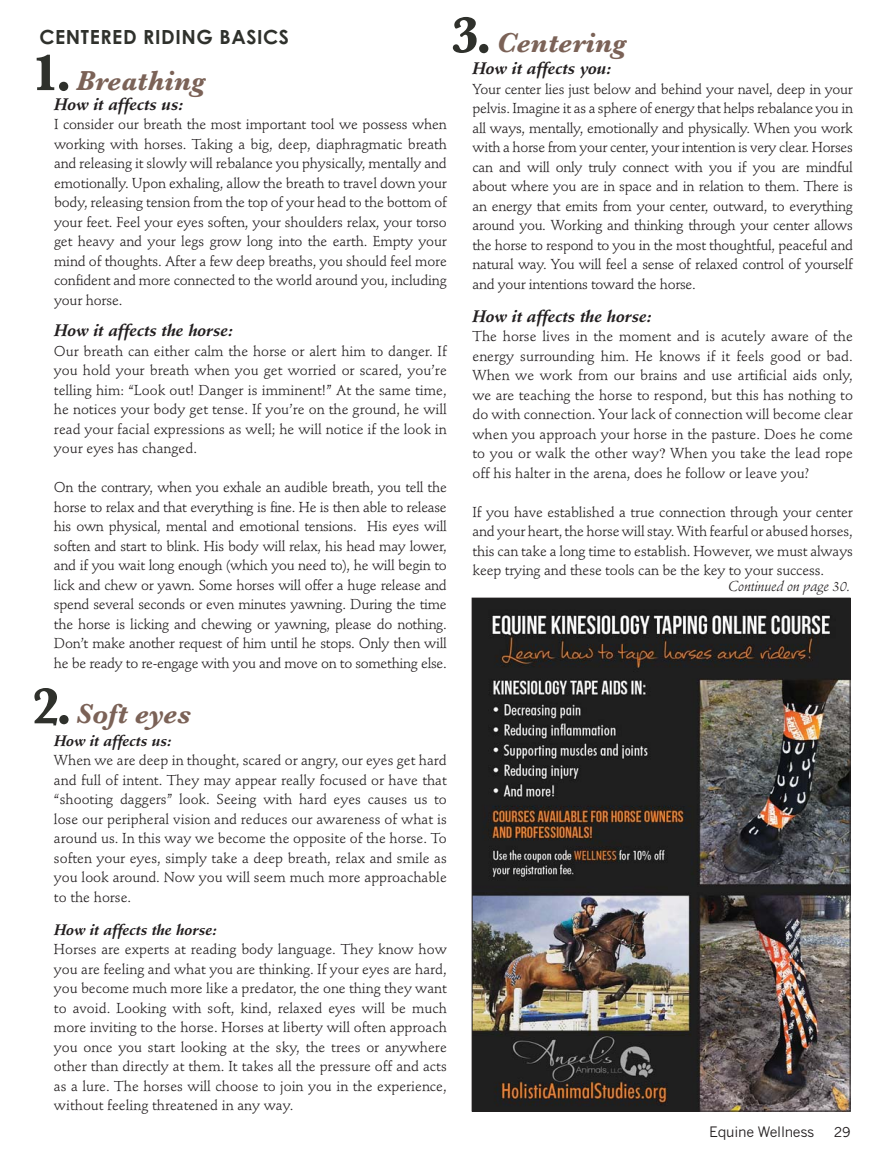
<style>
.page{position:relative;width:891px;height:1161px;background:#fff}
.page>*{position:absolute;margin:0;border:0;box-sizing:border-box;transform-origin:0 0}
.t1{font:700 52.5px "Baskerville";color:#2f312c}
.t2{font:italic 700 28.5px "Baskerville";color:#7b6257}
.t3{font:700 19.5px "Century Gothic";letter-spacing:.03em;color:#2f312c}
.t4{font:italic 700 16.5px "Stempel Schneidler";color:#231f20}
.t5{font:italic 700 15px "Stempel Schneidler";color:#231f20}
.t6{font:14.25px/19.5px "Stempel Schneidler";letter-spacing:-.005em;color:#231f20;text-align:justify}
.t7{font:italic 14.25px "Stempel Schneidler";letter-spacing:-.01em;color:#231f20}
.t8{font:14.25px "News Gothic";letter-spacing:-.02em;color:#231f20}
.t9{font:13.5px "News Gothic";color:#231f20}
.s1{font-style:normal;font-size:52.5px;color:#2f312c}
.s2{font-family:"Times"}
.s3{font-family:"Goudy Old Style T"}
</style>
<div class="page">
<img style="left:474px;top:600px;width:374px;height:510px">
<p class="t2" style="left:451px;top:25px;width:177px"><span class="s1">3.</span>Centering</p>
<p class="t3" style="left:39px;top:26px;width:251px">CENTERED RIDING BASICS</p>
<p class="t1" style="left:31px;top:41px;width:43px">1.</p>
<p class="t4" style="left:472px;top:62px;width:140px">How it affects you:</p>
<p class="t6" style="left:472px;top:81px;width:382px">Your center lies just below and behind your navel, deep in your pelvis. Imagine it as a sphere of energy that helps rebalance you in all ways, mentally, emotionally and physically. When you work with a horse from your center, your intention is very clear. Horses can and will only truly connect with you if you are mindful about where you are in space and in relation to them. There is an energy that emits from your center, outward, to everything around you. Working and thinking through your center allows the horse to respond to you in the most thoughtful, peaceful and natural way. You will feel a sense of relaxed control of yourself and your intentions toward the horse.</p>
<p class="t4" style="left:472px;top:309px;width:181px">How it affects the horse:</p>
<p class="t6" style="left:472px;top:328px;width:382px">The horse lives in the moment and is acutely aware of the energy surrounding him. He knows if it feels good or bad.<br>When we work from our brains and use artificial aids only, we are teaching the horse to respond, but this has nothing to do with connection. Your lack of connection will become clear when you approach your horse in the pasture. Does he come to you or walk the other way<span class="s2">?</span> When you take the lead rope off his halter in the arena, does he follow or leave you<span class="s3">?</span></p>
<p class="t6" style="left:472px;top:504px;width:382px">If you have established a true connection through your center and your heart, the horse will stay. With fearful or abused horses, this can take a long time to establish. However, we must always keep trying and these tools can be the key to your success.</p>
<p class="t2" style="left:76px;top:63px;width:131px">Breathing</p>
<p class="t4" style="left:54px;top:97px;width:131px">How it affects us:</p>
<p class="t6" style="left:54px;top:116px;width:394px">I consider our breath the most important tool we possess when working with horses. Taking a big, deep, diaphragmatic breath and releasing it slowly will rebalance you physically, mentally and emotionally. Upon exhaling, allow the breath to travel down your body, releasing tension from the top of your head to the bottom of your feet. Feel your eyes soften, your shoulders relax, your torso get heavy and your legs grow long into the earth. Empty your mind of thoughts. After a few deep breaths, you should feel more confident and more connected to the world around you, including your horse.</p>
<p class="t4" style="left:54px;top:324px;width:181px">How it affects the horse:</p>
<p class="t6" style="left:54px;top:343px;width:394px">Our breath can either calm the horse or alert him to danger. If you hold your breath when you get worried or scared, you’re telling him: “Look out! Danger is imminent!” At the same time, he notices your body get tense. If you’re on the ground, he will read your facial expressions as well; he will notice if the look in your eyes has changed.</p>
<p class="t6" style="left:54px;top:479px;width:394px">On the contrary, when you exhale an audible breath, you tell the horse to relax and that everything is fine. He is then able to release his own physical, mental and emotional tensions. His eyes will soften and start to blink. His body will relax, his head may lower, and if you wait long enough (which you need to), he will begin to lick and chew or yawn. Some horses will offer a huge release and spend several seconds or even minutes yawning. During the time the horse is licking and chewing or yawning, please do nothing.<br>Don’t make another request of him until he stops. Only then will he be ready to re-engage with you and move on to something else.</p>
<p class="t7" style="left:728px;top:581px;width:124px">Continued on page 30.</p>
<p class="t1" style="left:31px;top:675px;width:43px">2.</p>
<p class="t2" style="left:77px;top:697px;width:116px">Soft eyes</p>
<p class="t5" style="left:54px;top:735px;width:119px">How it affects us:</p>
<p class="t6" style="left:54px;top:752px;width:394px">When we are deep in thought, scared or angry, our eyes get hard and full of intent. They may appear really focused or have that “shooting daggers” look. Seeing with hard eyes causes us to lose our peripheral vision and reduces our awareness of what is around us. In this way we become the opposite of the horse. To soften your eyes, simply take a deep breath, relax and smile as you look around. Now you will seem much more approachable to the horse.</p>
<p class="t5" style="left:54px;top:924px;width:164px">How it affects the horse:</p>
<p class="t6" style="left:54px;top:941px;width:394px">Horses are experts at reading body language. They know how you are feeling and what you are thinking. If your eyes are hard, you become much more like a predator, the one thing they want to avoid. Looking with soft, kind, relaxed eyes will be much more inviting to the horse. Horses at liberty will often approach you once you start looking at the sky, the trees or anywhere other than directly at them. It takes all the pressure off and acts as a lure. The horses will choose to join you in the experience, without feeling threatened in any way.</p>
<p class="t8" style="left:709px;top:1124px;width:107px">Equine Wellness</p>
<p class="t9" style="left:834px;top:1125px;width:18px">29</p>
</div>
